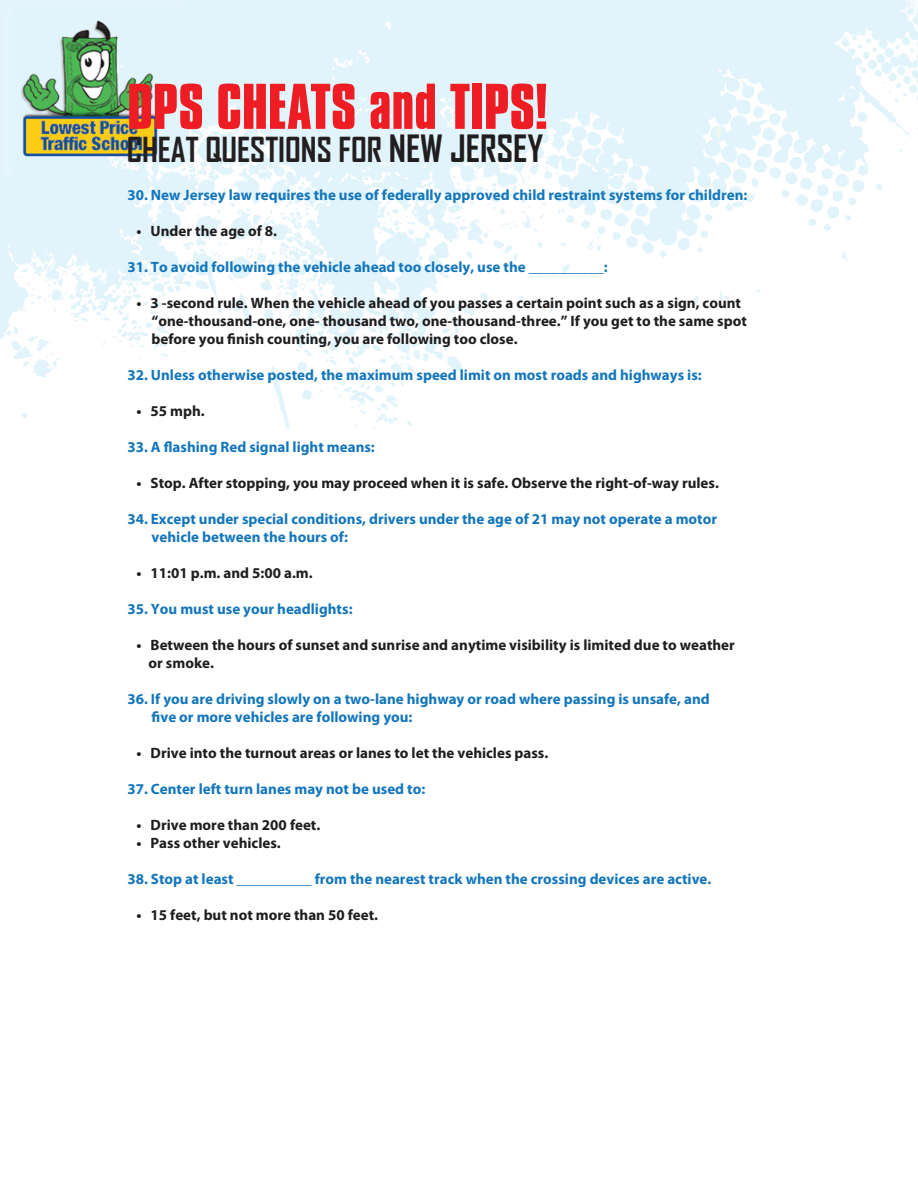
<style>
.page{position:relative;width:918px;height:1188px;background:#fff}
.page>*{position:absolute;margin:0;border:0;box-sizing:border-box;transform-origin:0 0}
.t1{font:700 55.5px "Compacta BT";color:#ee1d23}
.t2{font:700 33px "Agency FB";color:#231f20}
.t3{font:700 15px/18px "Myriad Pro";color:#1376bc}
.t4{font:700 15px/18px "Myriad Pro";color:#201d1e}
.s1{font-size:36px;color:#201d1e}
</style>
<div class="page">
<img style="left:0;top:0;width:918px;height:429px">
<svg style="left:715px;top:125px;width:6px;height:14px"></svg>
<p class="t1" style="left:127px;top:73px;width:422px">DPS CHEATS and TIPS!</p>
<p class="t2" style="left:127px;top:129px;width:418px">CHEAT QUESTIONS FOR <span class="s1">NEW JERSEY</span></p>
<p class="t3" style="left:127px;top:185px;width:622px">30. New Jersey law requires the use of federally approved child restraint systems for children:</p>
<p class="t4" style="left:136px;top:221px;width:142px">• Under the age of 8.</p>
<p class="t3" style="left:127px;top:257px;width:482px">31. To avoid following the vehicle ahead too closely, use the __________:</p>
<p class="t4" style="left:152px;top:293px;width:597px;text-indent:-15px">• 3 -second rule. When the vehicle ahead of you passes a certain point such as a sign, count “one-thousand-one, one- thousand two, one-thousand-three.” If you get to the same spot before you finish counting, you are following too close.</p>
<p class="t3" style="left:127px;top:365px;width:576px">32. Unless otherwise posted, the maximum speed limit on most roads and highways is:</p>
<p class="t4" style="left:136px;top:401px;width:70px">• 55 mph.</p>
<p class="t3" style="left:127px;top:437px;width:249px">33. A flashing Red signal light means:</p>
<p class="t4" style="left:136px;top:473px;width:584px">• Stop. After stopping, you may proceed when it is safe. Observe the right-of-way rules.</p>
<p class="t3" style="left:152px;top:509px;width:567px;text-indent:-24px">34. Except under special conditions, drivers under the age of 21 may not operate a motor vehicle between the hours of:</p>
<p class="t4" style="left:136px;top:563px;width:178px">• 11:01 p.m. and 5:00 a.m.</p>
<p class="t3" style="left:127px;top:599px;width:227px">35. You must use your headlights:</p>
<p class="t4" style="left:149px;top:635px;width:588px;text-indent:-12px">• Between the hours of sunset and sunrise and anytime visibility is limited due to weather or smoke.</p>
<p class="t3" style="left:152px;top:689px;width:560px;text-indent:-24px">36. If you are driving slowly on a two-lane highway or road where passing is unsafe, and five or more vehicles are following you:</p>
<p class="t4" style="left:136px;top:743px;width:413px">• Drive into the turnout areas or lanes to let the vehicles pass.</p>
<p class="t3" style="left:127px;top:779px;width:299px">37. Center left turn lanes may not be used to:</p>
<p class="t4" style="left:136px;top:815px;width:185px">• Drive more than 200 feet.</p>
<p class="t4" style="left:136px;top:833px;width:146px">• Pass other vehicles.</p>
<p class="t3" style="left:127px;top:869px;width:586px">38. Stop at least __________ from the nearest track when the crossing devices are active.</p>
<p class="t4" style="left:136px;top:905px;width:243px">• 15 feet, but not more than 50 feet.</p>
</div>
